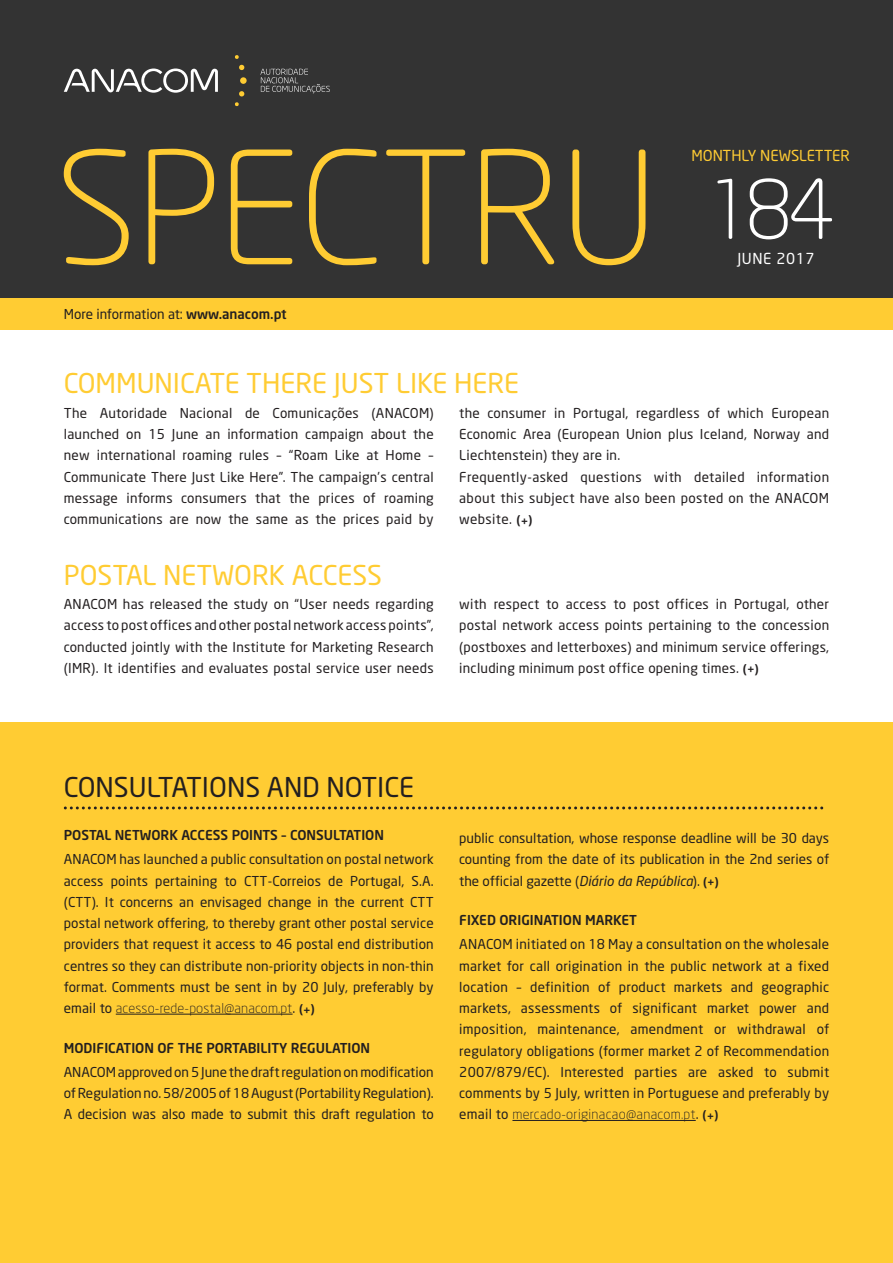
<style>
.page{position:relative;width:893px;height:1263px;background:#fff}
.page>*{position:absolute;margin:0;border:0;box-sizing:border-box;transform-origin:0 0}
.t1{font:300 154.5px "Neo Sans";letter-spacing:-.005em;color:#fc3}
.t2{font:300 81px "Neo Sans";color:#fff}
.t3{font:27px "Neo Sans";color:#fc3}
.t4{font:27px "Neo Sans";color:#231f20}
.t5{font:15px "Neo Sans";color:#fc3}
.t6{font:15px "Neo Sans";letter-spacing:.04em;color:#fff}
.t7{font:13.5px/21.3px "Neo Sans";letter-spacing:.02em;color:#231f20;text-align:justify}
.t8{font:500 13.5px "Neo Sans";color:#231f20}
.t9{font:13.5px "Neo Sans";color:#231f20}
.s1{font-weight:500}
.s2{font-weight:500;font-size:12px}
.s3{font-weight:300}
.s4{font-style:italic}
</style>
<div class="page">
<div style="left:0;top:723px;width:893px;height:540px;background:#fc3"></div>
<hr style="left:116px;top:1014px;width:177px;height:1px;background:#231f20">
<hr style="left:512px;top:1120px;width:184px;height:1px;background:#231f20">
<svg style="left:65px;top:806px;width:759px;height:3px"></svg>
<div style="left:0;top:0;width:893px;height:298px;background:#333"></div>
<div style="left:0;top:298px;width:893px;height:32px;background:#fc3"></div>
<svg style="left:235px;top:55px;width:12px;height:51px"></svg>
<svg style="left:260px;top:69px;width:70px;height:24px"></svg>
<svg style="left:64px;top:69px;width:154px;height:24px"></svg>
<h1 class="t1" style="left:55px;top:116px;width:604px">SPECTRU</h1>
<p class="t9" style="left:64px;top:306px;width:224px">More information at: <span class="s1">www.anacom.pt</span></p>
<p class="t5" style="left:691px;top:146px;width:160px">MONTHLY NEWSLETTER</p>
<h2 class="t2" style="left:706px;top:161px;width:130px">184</h2>
<p class="t6" style="left:737px;top:249px;width:79px">JUNE 2017</p>
<h3 class="t3" style="left:64px;top:367px;width:457px">COMMUNICATE THERE JUST LIKE HERE</h3>
<p class="t7" style="left:64px;top:402px;width:371px">The Autoridade Nacional de Comunicações (ANACOM) launched on 15 June an information campaign about the new international roaming rules – “Roam Like at Home – Communicate There Just Like Here”. The campaign’s central message informs consumers that the prices of roaming communications are now the same as the prices paid by</p>
<p class="t7" style="left:459px;top:402px;width:371px;text-align:left">the consumer in Portugal, regardless of which European Economic Area (European Union plus Iceland, Norway and Liechtenstein) they are in.<br>Frequently-asked questions with detailed information about this subject have also been posted on the ANACOM website. <span class="s2">(</span><sub>+</sub><span class="s2">)</span></p>
<h3 class="t3" style="left:64px;top:558px;width:320px">POSTAL NETWORK ACCESS</h3>
<p class="t7" style="left:64px;top:593px;width:371px">ANACOM has released the study on “User needs regarding access to post offices and other postal network access points”, conducted jointly with the Institute for Marketing Research (IMR). It identifies and evaluates postal service user needs</p>
<p class="t7" style="left:459px;top:593px;width:371px">with respect to access to post offices in Portugal, other postal network access points pertaining to the concession (postboxes and letterboxes) and minimum service offerings, including minimum post office opening times. <span class="s2">(</span><sub>+</sub><span class="s2">)</span></p>
<h3 class="t4" style="left:64px;top:771px;width:352px">CONSULTATIONS AND NOTICE</h3>
<p class="t8" style="left:64px;top:826px;width:322px">POSTAL NETWORK ACCESS POINTS – CONSULTATION</p>
<p class="t7" style="left:64px;top:848px;width:371px">ANACOM has launched a public consultation on postal network access points pertaining to CTT-Correios de Portugal, S.A. (CTT). It concerns an envisaged change in the current CTT postal network offering, to thereby grant other postal service providers that request it access to 46 postal end distribution centres so they can distribute non-priority objects in non-thin format. Comments must be sent in by 20 July, preferably by email to <span class="s3">acesso-rede-postal@anacom.pt</span>. <span class="s2">(</span><sub>+</sub><span class="s2">)</span></p>
<p class="t8" style="left:64px;top:1039px;width:308px">MODIFICATION OF THE PORTABILITY REGULATION</p>
<p class="t7" style="left:64px;top:1061px;width:371px">ANACOM approved on 5 June the draft regulation on modification of Regulation no. 58/2005 of 18 August (Portability Regulation).<br>A decision was also made to submit this draft regulation to</p>
<p class="t7" style="left:459px;top:827px;width:371px">public consultation, whose response deadline will be 30 days counting from the date of its publication in the 2nd series of the official gazette (<span class="s4">Diário da República</span>). <span class="s2">(</span><sub>+</sub><span class="s2">)</span></p>
<p class="t8" style="left:459px;top:911px;width:179px">FIXED ORIGINATION MARKET</p>
<p class="t7" style="left:459px;top:933px;width:371px">ANACOM initiated on 18 May a consultation on the wholesale market for call origination in the public network at a fixed location – definition of product markets and geographic markets, assessments of significant market power and imposition, maintenance, amendment or withdrawal of regulatory obligations (former market 2 of Recommendation 2007/879/EC). Interested parties are asked to submit comments by 5 July, written in Portuguese and preferably by email to <span class="s3">mercado-originacao@anacom.pt</span>. <span class="s2">(</span><sub>+</sub><span class="s2">)</span></p>
</div>
